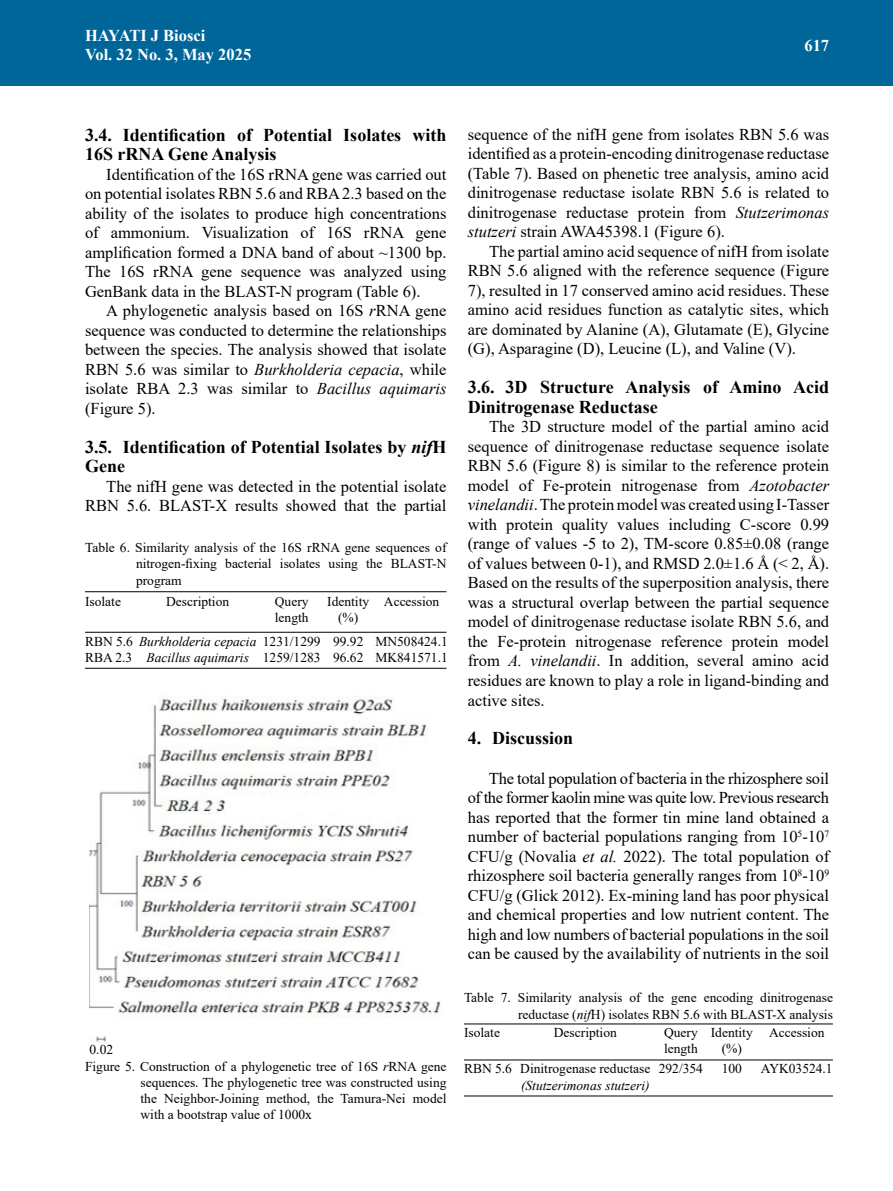
<style>
.page{position:relative;width:893px;height:1191px;background:#fff}
.page>*{position:absolute;margin:0;border:0;box-sizing:border-box;transform-origin:0 0}
.t1{font:700 18px/19.5px "Times New Roman";color:#000}
.t2{font:16.5px/19.5px "Times New Roman";color:#000;text-align:justify}
.t3{font:700 16.5px/19.5px "Times New Roman";color:#fff}
.t4{font:13.5px/16.2px "Times New Roman";color:#000}
.t5{font:italic 13.5px/16.2px "Times New Roman";color:#000;text-align:center}
.s1{font-style:italic}
</style>
<div class="page">
<div style="left:0;top:0;width:893px;height:85px;background:#069"></div>
<img style="left:89px;top:695px;width:352px;height:347px">
<hr style="left:85px;top:591px;width:361px;height:1px;background:#000">
<hr style="left:85px;top:632px;width:361px;height:1px;background:#000">
<hr style="left:85px;top:668px;width:361px;height:1px;background:#000">
<hr style="left:464px;top:1023px;width:369px;height:1px;background:#000">
<hr style="left:464px;top:1059px;width:369px;height:1px;background:#000">
<hr style="left:464px;top:1095px;width:369px;height:1px;background:#000">
<p class="t3" style="left:85px;top:25px;width:168px">HAYATI J Biosci<br>Vol. 32 No. 3, May 2025</p>
<p class="t3" style="left:804px;top:35px;width:26px">617</p>
<p class="t1" style="left:85px;top:124px;width:363px">3.4. Identification of Potential Isolates with<br>16S rRNA Gene Analysis</p>
<p class="t2" style="left:85px;top:164px;width:363px;text-indent:21px">Identification of the 16S rRNA gene was carried out on potential isolates RBN 5.6 and RBA 2.3 based on the ability of the isolates to produce high concentrations of ammonium. Visualization of 16S rRNA gene amplification formed a DNA band of about ~1300 bp.<br>The 16S rRNA gene sequence was analyzed using GenBank data in the BLAST-N program (Table 6).</p>
<p class="t2" style="left:85px;top:300px;width:363px;text-indent:21px">A phylogenetic analysis based on 16S <span class="s1">r</span>RNA gene sequence was conducted to determine the relationships between the species. The analysis showed that isolate RBN 5.6 was similar to <span class="s1">Burkholderia cepacia</span>, while isolate RBA 2.3 was similar to <span class="s1">Bacillus aquimaris </span>(Figure 5).</p>
<p class="t1" style="left:85px;top:436px;width:363px">3.5. Identification of Potential Isolates by <span class="s1">nif</span>H<br>Gene</p>
<p class="t2" style="left:85px;top:476px;width:363px;text-align:right">The nifH gene was detected in the potential isolate<br>RBN 5.6. BLAST-X results showed that the partial</p>
<p class="t4" style="left:136px;top:539px;width:312px;text-align:justify;text-indent:-51px">Table 6. Similarity analysis of the 16S rRNA gene sequences of nitrogen-fixing bacterial isolates using the BLAST-N program</p>
<p class="t4" style="left:85px;top:593px;width:37px">Isolate</p>
<p class="t4" style="left:166px;top:593px;width:64px">Description</p>
<p class="t4" style="left:275px;top:593px;width:35px">Query length</p>
<p class="t4" style="left:327px;top:593px;width:43px;text-align:center">Identity (%)</p>
<p class="t4" style="left:384px;top:593px;width:57px">Accession</p>
<p class="t4" style="left:85px;top:632px;width:49px">RBN 5.6<br>RBA 2.3</p>
<p class="t5" style="left:139px;top:633px;width:119px">Burkholderia cepacia<br>Bacillus aquimaris</p>
<p class="t4" style="left:263px;top:632px;width:59px">1231/1299<br>1259/1283</p>
<p class="t4" style="left:333px;top:632px;width:32px">99.92<br>96.62</p>
<p class="t4" style="left:375px;top:632px;width:74px">MN508424.1<br>MK841571.1</p>
<p class="t4" style="left:90px;top:1040px;width:25px">0.02</p>
<p class="t4" style="left:85px;top:1057px;width:363px">Figure 5. Construction of a phylogenetic tree of 16S <span class="s1">r</span>RNA gene</p>
<p class="t4" style="left:141px;top:1074px;width:307px">sequences. The phylogenetic tree was constructed using</p>
<p class="t4" style="left:141px;top:1090px;width:307px">the Neighbor-Joining method, the Tamura-Nei model</p>
<p class="t4" style="left:141px;top:1106px;width:173px">with a bootstrap value of 1000x</p>
<p class="t2" style="left:468px;top:124px;width:363px">sequence of the nifH gene from isolates RBN 5.6 was identified as a protein-encoding dinitrogenase reductase (Table 7). Based on phenetic tree analysis, amino acid dinitrogenase reductase isolate RBN 5.6 is related to dinitrogenase reductase protein from <span class="s1">Stutzerimonas stutzeri</span> strain AWA45398.1 (Figure 6).</p>
<p class="t2" style="left:468px;top:241px;width:363px;text-indent:21px">The partial amino acid sequence of nifH from isolate RBN 5.6 aligned with the reference sequence (Figure 7), resulted in 17 conserved amino acid residues. These amino acid residues function as catalytic sites, which are dominated by Alanine (A), Glutamate (E), Glycine (G), Asparagine (D), Leucine (L), and Valine (V).</p>
<p class="t1" style="left:468px;top:377px;width:363px">3.6. 3D Structure Analysis of Amino Acid<br>Dinitrogenase Reductase</p>
<p class="t2" style="left:468px;top:416px;width:363px;text-indent:21px">The 3D structure model of the partial amino acid sequence of dinitrogenase reductase sequence isolate RBN 5.6 (Figure 8) is similar to the reference protein model of Fe-protein nitrogenase from <span class="s1">Azotobacter vinelandii</span>. The protein model was created using I-Tasser with protein quality values including C-score 0.99 (range of values -5 to 2), TM-score 0.85±0.08 (range of values between 0-1), and RMSD 2.0±1.6 Å (&lt; 2, Å).<br>Based on the results of the superposition analysis, there was a structural overlap between the partial sequence model of dinitrogenase reductase isolate RBN 5.6, and the Fe-protein nitrogenase reference protein model from <span class="s1">A. vinelandii</span>. In addition, several amino acid residues are known to play a role in ligand-binding and active sites.</p>
<p class="t1" style="left:468px;top:728px;width:107px">4. Discussion</p>
<p class="t2" style="left:468px;top:767px;width:363px;text-indent:21px">The total population of bacteria in the rhizosphere soil of the former kaolin mine was quite low. Previous research has reported that the former tin mine land obtained a number of bacterial populations ranging from 10<sup>5</sup>-10<sup>7<br></sup>CFU/g (Novalia <span class="s1">et al.</span> 2022). The total population of rhizosphere soil bacteria generally ranges from 10<sup>8</sup>-10<sup>9<br></sup>CFU/g (Glick 2012). Ex-mining land has poor physical and chemical properties and low nutrient content. The high and low numbers of bacterial populations in the soil can be caused by the availability of nutrients in the soil</p>
<p class="t4" style="left:464px;top:989px;width:370px;text-align:right">Table 7. Similarity analysis of the gene encoding dinitrogenase reductase (<span class="s1">nif</span>H) isolates RBN 5.6 with BLAST-X analysis</p>
<p class="t4" style="left:464px;top:1023px;width:37px">Isolate</p>
<p class="t4" style="left:554px;top:1023px;width:64px">Description</p>
<p class="t4" style="left:664px;top:1023px;width:35px">Query length</p>
<p class="t4" style="left:711px;top:1023px;width:43px;text-align:center">Identity (%)</p>
<p class="t4" style="left:769px;top:1023px;width:57px">Accession</p>
<p class="t4" style="left:464px;top:1060px;width:188px">RBN 5.6 Dinitrogenase reductase</p>
<p class="t5" style="left:521px;top:1076px;width:130px">(Stutzerimonas stutzeri)</p>
<p class="t4" style="left:659px;top:1060px;width:46px">292/354</p>
<p class="t4" style="left:722px;top:1060px;width:22px">100</p>
<p class="t4" style="left:761px;top:1060px;width:73px">AYK03524.1</p>
</div>
